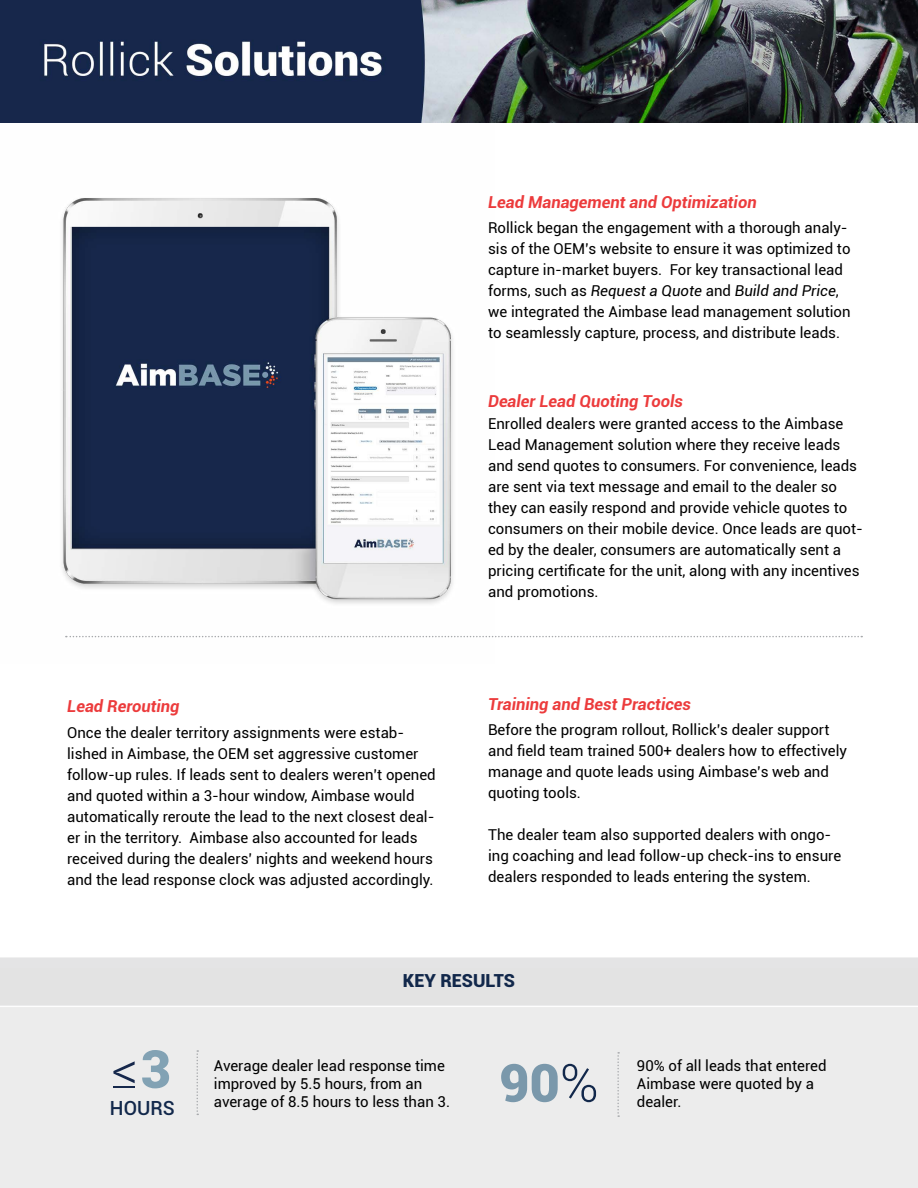
<style>
.page{position:relative;width:918px;height:1188px;background:#fff}
.page>*{position:absolute;margin:0;border:0;box-sizing:border-box;transform-origin:0 0}
.t1{font:900 52.5px "Roboto";color:#7a98ab}
.t2{font:300 52.5px "Roboto";color:#16284c}
.t3{font:500 19.5px "Roboto";color:#12284b}
.t4{font:900 18px "Roboto";color:#12284b}
.t5{font:italic 700 16.5px "Roboto";color:#ec3b3c}
.t6{font:15px/21px "Roboto";color:#000}
.s1{font-style:italic}
.s2{font-weight:900;color:#82a2b4}
.s3{font-weight:300;color:#12284b}
</style>
<div class="page">
<div style="left:1px;top:968px;width:917px;height:220px;background:#ececec"></div>
<svg style="left:495px;top:636px;width:367px;height:1px"></svg>
<img style="left:0;top:0;width:918px;height:122px">
<svg style="left:617px;top:1052px;width:2px;height:65px"></svg>
<svg style="left:196px;top:1050px;width:2px;height:65px"></svg>
<hr style="left:113px;top:1086px;width:22px;height:2px;background:#16284c">
<div style="left:0;top:957px;width:918px;height:50px;background:#e3e3e3"></div>
<img style="left:61px;top:198px;width:433px;height:440px">
<p class="t5" style="left:488px;top:190px;width:270px">Lead Management and Optimization</p>
<p class="t6" style="left:488px;top:217px;width:364px">Rollick began the engagement with a thorough analy&shy;sis of the OEM’s website to ensure it was optimized to capture in-market buyers. For key transactional lead forms, such as <span class="s1">Request a Quote</span> and <span class="s1">Build and Price</span>, we integrated the Aimbase lead management solution to seamlessly capture, process, and distribute leads.</p>
<p class="t5" style="left:67px;top:695px;width:114px">Lead Rerouting</p>
<p class="t6" style="left:67px;top:721px;width:370px">Once the dealer territory assignments were estab&shy;lished in Aimbase, the OEM set aggressive customer follow-up rules. If leads sent to dealers weren’t opened and quoted within a 3-hour window, Aimbase would automatically reroute the lead to the next closest deal&shy;er in the territory. Aimbase also accounted for leads received during the dealers’ nights and weekend hours and the lead response clock was adjusted accordingly.</p>
<p class="t5" style="left:488px;top:389px;width:196px">Dealer Lead Quoting Tools</p>
<p class="t6" style="left:488px;top:413px;width:376px">Enrolled dealers were granted access to the Aimbase Lead Management solution where they receive leads and send quotes to consumers. For convenience, leads are sent via text message and email to the dealer so they can easily respond and provide vehicle quotes to consumers on their mobile device. Once leads are quot&shy;ed by the dealer, consumers are automatically sent a pricing certificate for the unit, along with any incentives and promotions.</p>
<p class="t5" style="left:488px;top:692px;width:205px">Training and Best Practices</p>
<p class="t6" style="left:488px;top:719px;width:361px">Before the program rollout, Rollick’s dealer support and field team trained 500+ dealers how to effectively manage and quote leads using Aimbase’s web and quoting tools.</p>
<p class="t6" style="left:488px;top:824px;width:355px">The dealer team also supported dealers with ongo&shy;ing coaching and lead follow-up check-ins to ensure dealers responded to leads entering the system.</p>
<h1 class="t2" style="left:111px;top:1031px;width:61px">&lt;<span class="s2">3</span></h1>
<h2 class="t3" style="left:110px;top:1094px;width:66px">HOURS</h2>
<p class="t4" style="left:403px;top:968px;width:114px">KEY RESULTS</p>
<p class="t6" style="left:214px;top:1056px;width:238px;line-height:18px">Average dealer lead response time improved by 5.5 hours, from an average of 8.5 hours to less than 3.</p>
<p class="t6" style="left:637px;top:1056px;width:191px;line-height:18px">90% of all leads that entered<br>Aimbase were quoted by a dealer.</p>
<h1 class="t1" style="left:499px;top:1046px;width:101px">90<span class="s3">%</span></h1>
</div>
